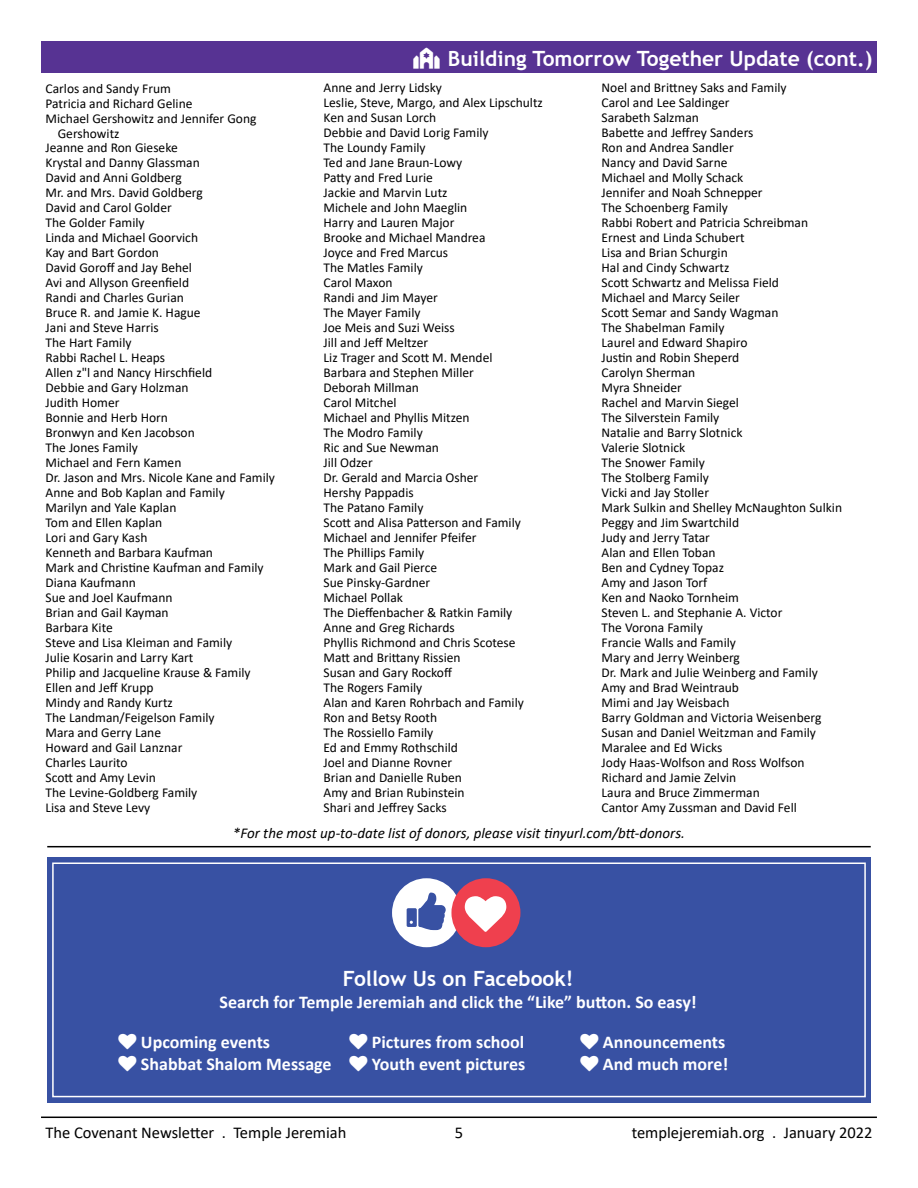
<style>
.page{position:relative;width:918px;height:1188px;background:#fff}
.page>*{position:absolute;margin:0;border:0;box-sizing:border-box;transform-origin:0 0}
.t1{font:700 21px "Trebuchet MS";color:#fff}
.t2{font:700 18px/22.5px "Calibri";color:#fff}
.t3{font:16.5px "Calibri";color:#000}
.t4{font:italic 15px "Calibri";color:#000}
.t5{font:13.5px/15px "Calibri";color:#000}
</style>
<div class="page">
<hr style="left:41px;top:1117px;width:836px;height:1px;background:#000">
<div style="left:41px;top:41px;width:836px;height:32px;background:#573393"></div>
<div style="left:47px;top:857px;width:824px;height:245px;background:#3851a3"></div>
<div style="left:392px;top:878px;width:69px;height:69px;background:#fff;border-radius:50%"></div>
<div style="left:451px;top:878px;width:69px;height:69px;background:#ef404e;border-radius:50%"></div>
<svg style="left:407px;top:893px;width:39px;height:37px"></svg>
<svg style="left:465px;top:896px;width:41px;height:36px"></svg>
<hr style="left:47px;top:846px;width:824px;height:1px;background:#000">
<div style="left:52px;top:863px;width:814px;height:234px;border:2px solid #fff"></div>
<h1 class="t1" style="left:413px;top:45px;width:461px">▲■□◆ Building Tomorrow Together Update (cont.)</h1>
<p class="t5" style="left:324px;top:80px;width:221px">Anne and Jerry Lidsky<br>Leslie, Steve, Margo, and Alex Lipschultz<br>Ken and Susan Lorch<br>Debbie and David Lorig Family<br>The Loundy Family<br>Ted and Jane Braun-Lowy<br>Patty and Fred Lurie<br>Jackie and Marvin Lutz<br>Michele and John Maeglin<br>Harry and Lauren Major<br>Brooke and Michael Mandrea<br>Joyce and Fred Marcus<br>The Matles Family<br>Carol Maxon<br>Randi and Jim Mayer<br>The Mayer Family<br>Joe Meis and Suzi Weiss<br>Jill and Jeff Meltzer<br>Liz Trager and Scott M. Mendel<br>Barbara and Stephen Miller<br>Deborah Millman<br>Carol Mitchel<br>Michael and Phyllis Mitzen<br>The Modro Family<br>Ric and Sue Newman<br>Jill Odzer<br>Dr. Gerald and Marcia Osher<br>Hershy Pappadis<br>The Patano Family<br>Scott and Alisa Patterson and Family<br>Michael and Jennifer Pfeifer<br>The Phillips Family<br>Mark and Gail Pierce<br>Sue Pinsky-Gardner<br>Michael Pollak<br>The Dieffenbacher &amp; Ratkin Family<br>Anne and Greg Richards<br>Phyllis Richmond and Chris Scotese<br>Matt and Brittany Rissien<br>Susan and Gary Rockoff<br>The Rogers Family<br>Alan and Karen Rohrbach and Family<br>Ron and Betsy Rooth<br>The Rossiello Family<br>Ed and Emmy Rothschild<br>Joel and Dianne Rovner<br>Brian and Danielle Ruben<br>Amy and Brian Rubinstein<br>Shari and Jeffrey Sacks</p>
<p class="t5" style="left:602px;top:80px;width:242px">Noel and Brittney Saks and Family<br>Carol and Lee Saldinger<br>Sarabeth Salzman<br>Babette and Jeffrey Sanders<br>Ron and Andrea Sandler<br>Nancy and David Sarne<br>Michael and Molly Schack<br>Jennifer and Noah Schnepper<br>The Schoenberg Family<br>Rabbi Robert and Patricia Schreibman<br>Ernest and Linda Schubert<br>Lisa and Brian Schurgin<br>Hal and Cindy Schwartz<br>Scott Schwartz and Melissa Field<br>Michael and Marcy Seiler<br>Scott Semar and Sandy Wagman<br>The Shabelman Family<br>Laurel and Edward Shapiro<br>Justin and Robin Sheperd<br>Carolyn Sherman<br>Myra Shneider<br>Rachel and Marvin Siegel<br>The Silverstein Family<br>Natalie and Barry Slotnick<br>Valerie Slotnick<br>The Snower Family<br>The Stolberg Family<br>Vicki and Jay Stoller<br>Mark Sulkin and Shelley McNaughton Sulkin<br>Peggy and Jim Swartchild<br>Judy and Jerry Tatar<br>Alan and Ellen Toban<br>Ben and Cydney Topaz<br>Amy and Jason Torf<br>Ken and Naoko Tornheim<br>Steven L. and Stephanie A. Victor<br>The Vorona Family<br>Francie Walls and Family<br>Mary and Jerry Weinberg<br>Dr. Mark and Julie Weinberg and Family<br>Amy and Brad Weintraub<br>Mimi and Jay Weisbach<br>Barry Goldman and Victoria Weisenberg<br>Susan and Daniel Weitzman and Family<br>Maralee and Ed Wicks<br>Jody Haas-Wolfson and Ross Wolfson<br>Richard and Jamie Zelvin<br>Laura and Bruce Zimmerman<br>Cantor Amy Zussman and David Fell</p>
<p class="t4" style="left:233px;top:822px;width:454px">*For the most up-to-date list of donors, please visit tinyurl.com/btt-donors.</p>
<p class="t5" style="left:46px;top:80px;width:127px">Carlos and Sandy Frum</p>
<p class="t5" style="left:46px;top:95px;width:148px">Patricia and Richard Geline</p>
<p class="t5" style="left:46px;top:110px;width:212px">Michael Gershowitz and Jennifer Gong</p>
<p class="t5" style="left:58px;top:125px;width:63px">Gershowitz</p>
<p class="t5" style="left:46px;top:140px;width:134px">Jeanne and Ron Gieseke</p>
<p class="t5" style="left:46px;top:155px;width:156px">Krystal and Danny Glassman</p>
<p class="t5" style="left:46px;top:170px;width:138px">David and Anni Goldberg</p>
<p class="t5" style="left:46px;top:185px;width:159px">Mr. and Mrs. David Goldberg</p>
<p class="t5" style="left:46px;top:200px;width:128px">David and Carol Golder</p>
<p class="t5" style="left:46px;top:215px;width:101px">The Golder Family</p>
<p class="t5" style="left:46px;top:230px;width:154px">Linda and Michael Goorvich</p>
<p class="t5" style="left:46px;top:245px;width:115px">Kay and Bart Gordon</p>
<p class="t5" style="left:46px;top:260px;width:148px">David Goroff and Jay Behel</p>
<p class="t5" style="left:46px;top:275px;width:145px">Avi and Allyson Greenfield</p>
<p class="t5" style="left:46px;top:290px;width:140px">Randi and Charles Gurian</p>
<p class="t5" style="left:46px;top:305px;width:157px">Bruce R. and Jamie K. Hague</p>
<p class="t5" style="left:46px;top:320px;width:115px">Jani and Steve Harris</p>
<p class="t5" style="left:46px;top:335px;width:87px">The Hart Family</p>
<p class="t5" style="left:46px;top:350px;width:121px">Rabbi Rachel L. Heaps</p>
<p class="t5" style="left:46px;top:365px;width:168px">Allen z"l and Nancy Hirschfield</p>
<p class="t5" style="left:46px;top:380px;width:144px">Debbie and Gary Holzman</p>
<p class="t5" style="left:46px;top:395px;width:75px">Judith Homer</p>
<p class="t5" style="left:46px;top:410px;width:124px">Bonnie and Herb Horn</p>
<p class="t5" style="left:46px;top:425px;width:151px">Bronwyn and Ken Jacobson</p>
<p class="t5" style="left:46px;top:440px;width:94px">The Jones Family</p>
<p class="t5" style="left:46px;top:455px;width:137px">Michael and Fern Kamen</p>
<p class="t5" style="left:46px;top:470px;width:231px">Dr. Jason and Mrs. Nicole Kane and Family</p>
<p class="t5" style="left:46px;top:485px;width:181px">Anne and Bob Kaplan and Family</p>
<p class="t5" style="left:46px;top:500px;width:132px">Marilyn and Yale Kaplan</p>
<p class="t5" style="left:46px;top:515px;width:118px">Tom and Ellen Kaplan</p>
<p class="t5" style="left:46px;top:530px;width:103px">Lori and Gary Kash</p>
<p class="t5" style="left:46px;top:545px;width:169px">Kenneth and Barbara Kaufman</p>
<p class="t5" style="left:46px;top:560px;width:220px">Mark and Christine Kaufman and Family</p>
<p class="t5" style="left:46px;top:575px;width:92px">Diana Kaufmann</p>
<p class="t5" style="left:46px;top:590px;width:128px">Sue and Joel Kaufmann</p>
<p class="t5" style="left:46px;top:605px;width:125px">Brian and Gail Kayman</p>
<p class="t5" style="left:46px;top:620px;width:69px">Barbara Kite</p>
<p class="t5" style="left:46px;top:635px;width:188px">Steve and Lisa Kleiman and Family</p>
<p class="t5" style="left:46px;top:650px;width:149px">Julie Kosarin and Larry Kart</p>
<p class="t5" style="left:46px;top:665px;width:207px">Philip and Jacqueline Krause &amp; Family</p>
<p class="t5" style="left:46px;top:680px;width:109px">Ellen and Jeff Krupp</p>
<p class="t5" style="left:46px;top:695px;width:129px">Mindy and Randy Kurtz</p>
<p class="t5" style="left:46px;top:710px;width:171px">The Landman/Feigelson Family</p>
<p class="t5" style="left:46px;top:725px;width:117px">Mara and Gerry Lane</p>
<p class="t5" style="left:46px;top:740px;width:138px">Howard and Gail Lanznar</p>
<p class="t5" style="left:46px;top:755px;width:84px">Charles Laurito</p>
<p class="t5" style="left:46px;top:770px;width:112px">Scott and Amy Levin</p>
<p class="t5" style="left:46px;top:785px;width:153px">The Levine-Goldberg Family</p>
<p class="t5" style="left:46px;top:800px;width:106px">Lisa and Steve Levy</p>
<h1 class="t1" style="left:343px;top:965px;width:232px">Follow Us on Facebook!</h1>
<h2 class="t2" style="left:220px;top:990px;width:479px">Search for Temple Jeremiah and click the “Like” button. So easy!</h2>
<h2 class="t2" style="left:141px;top:1031px;width:192px">Upcoming events<br>Shabbat Shalom Message</h2>
<h2 class="t2" style="left:372px;top:1031px;width:155px">Pictures from school<br>Youth event pictures</h2>
<h2 class="t2" style="left:603px;top:1031px;width:127px">Announcements<br>And much more!</h2>
<p class="t3" style="left:45px;top:1121px;width:303px">The Covenant Newsletter . Temple Jeremiah</p>
<p class="t3" style="left:455px;top:1121px;width:10px">5</p>
<p class="t3" style="left:632px;top:1121px;width:242px">templejeremiah.org . January 2022</p>
</div>
